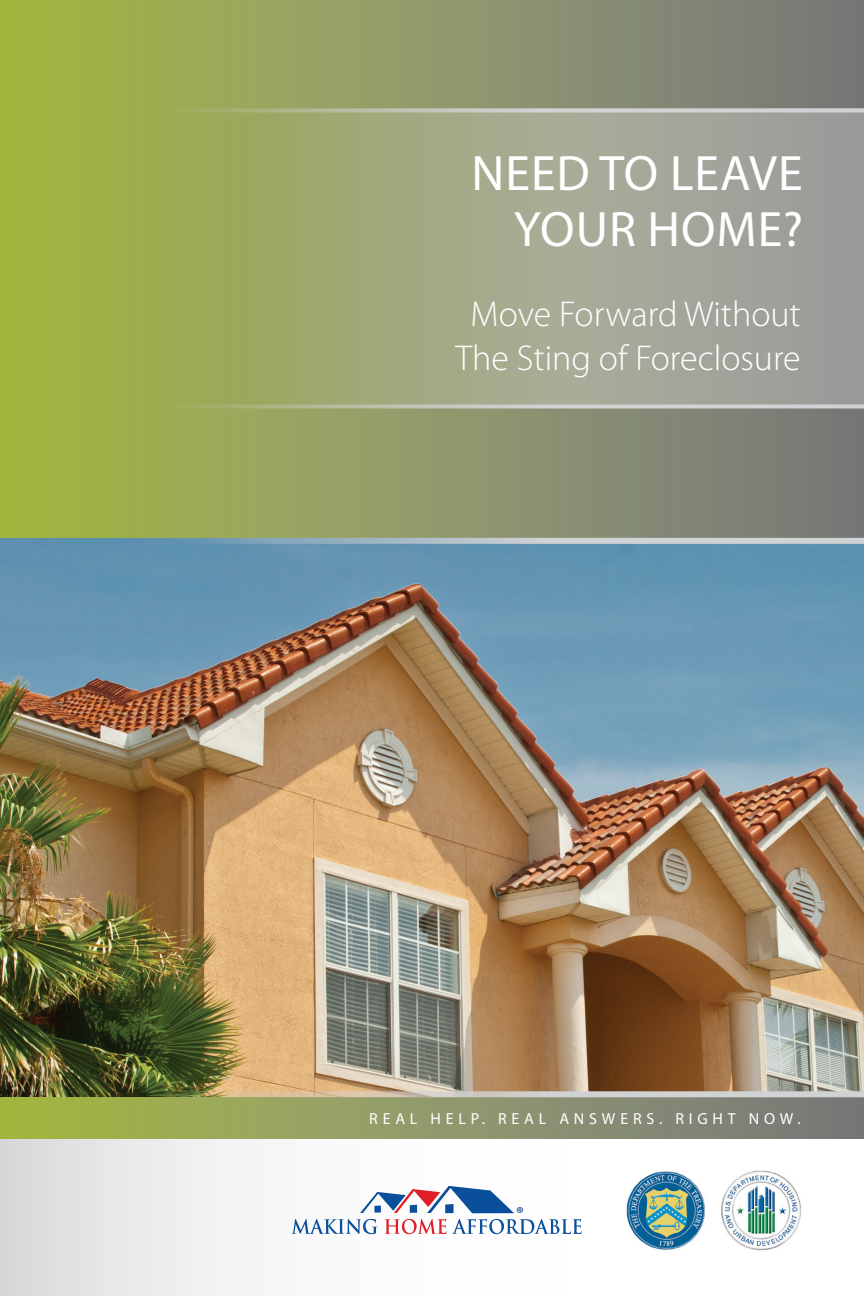
<style>
.page{position:relative;width:864px;height:1296px;background:#fff}
.page>*{position:absolute;margin:0;border:0;box-sizing:border-box;transform-origin:0 0}
.t1{font:50px/56px "Myriad Pro";letter-spacing:.02em;color:#fff;text-align:right}
.t2{font:300 36px/44px "Myriad Pro";color:#fff;text-align:center}
.t3{font:600 17.6px "Myriad Pro";color:#0a4f9c}
.t4{font:16px "Myriad Pro";letter-spacing:.3em;color:#fff}
</style>
<div class="page">
<svg style="left:0;top:1138px;width:864px;height:158px"></svg>
<div style="left:0;top:0;width:864px;height:1138px;background:linear-gradient(to right,#a6b848,#787982)"></div>
<svg style="left:292px;top:1219px;width:85px;height:15px"></svg>
<svg style="left:385px;top:1219px;width:197px;height:15px"></svg>
<svg style="left:360px;top:1186px;width:154px;height:27px"></svg>
<div style="left:445px;top:1204px;width:9px;height:9px;background:#0a4f9c"></div>
<img style="left:622px;top:1166px;width:188px;height:88px">
<svg style="left:234px;top:112px;width:630px;height:292px;background:#a1a787"></svg>
<svg style="left:71px;top:108px;width:793px;height:4px;background:#bac0a4"></svg>
<svg style="left:71px;top:404px;width:793px;height:4px;background:#bac0a4"></svg>
<img style="left:0;top:538px;width:864px;height:558px">
<svg style="left:81px;top:538px;width:783px;height:6px;background:#a6b9c6"></svg>
<svg style="left:81px;top:1091px;width:783px;height:6px;background:#bab4a3"></svg>
<h1 class="t1" style="left:472px;top:145px;width:333px">NEED TO LEAVE<br>YOUR HOME?</h1>
<p class="t2" style="left:456px;top:292px;width:347px">Move Forward Without<br>The Sting of Foreclosure</p>
<p class="t4" style="left:369px;top:1109px;width:433px">REAL HELP. REAL ANSWERS. RIGHT NOW.</p>
<p class="t3" style="left:516px;top:1202px;width:9px">®</p>
</div>
